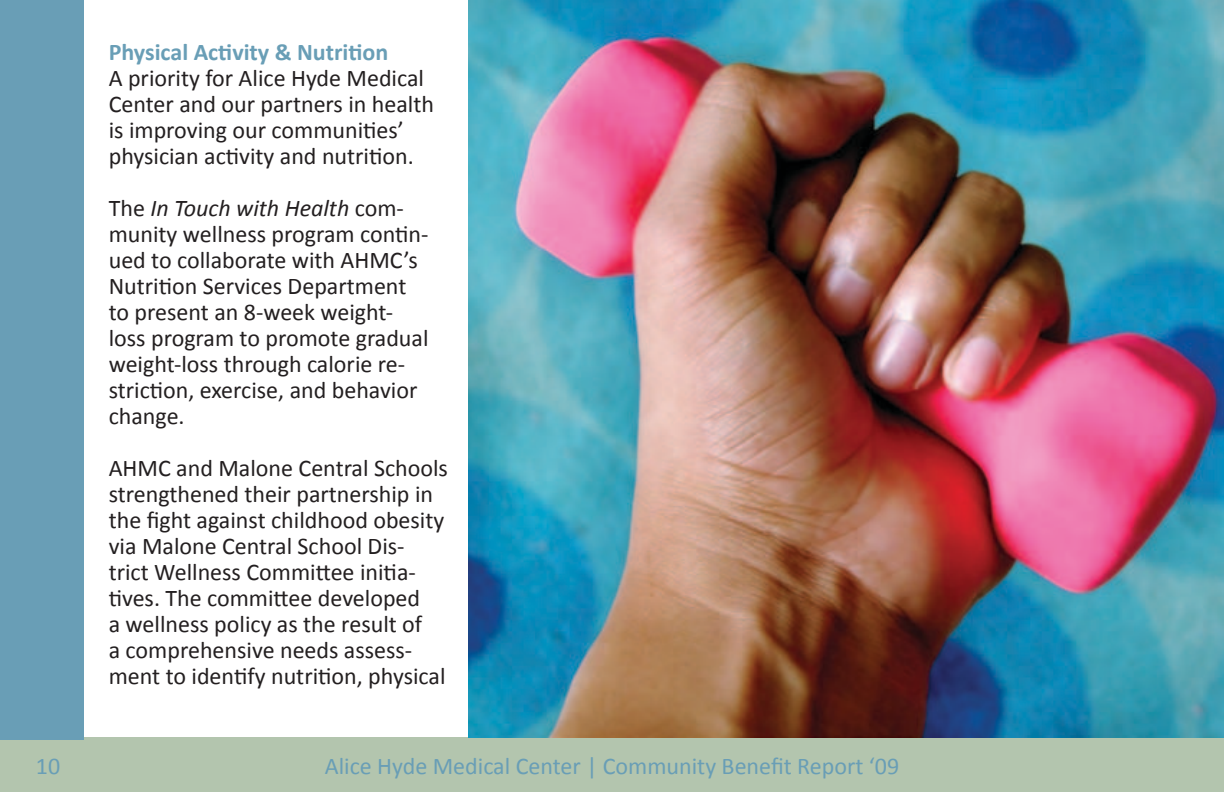
<style>
.page{position:relative;width:1224px;height:792px;background:#fff}
.page>*{position:absolute;margin:0;border:0;box-sizing:border-box;transform-origin:0 0}
.t1{font:24px/26px "Calibri";color:#231f20}
.t2{font:24px "Calibri";color:#699eb6}
.t3{font:700 24px "Calibri";color:#699eb6}
.s1{font-style:italic}
</style>
<div class="page">
<div style="left:0;top:737px;width:1224px;height:55px;background:#b3c5ae"></div>
<div style="left:0;top:0;width:84px;height:739px;background:#699eb6"></div>
<img style="left:468px;top:0;width:756px;height:737px">
<p class="t3" style="left:109px;top:37px;width:281px">Physical Activity &amp; Nutrition</p>
<p class="t1" style="left:109px;top:64px;width:327px">A priority for Alice Hyde Medical Center and our partners in health is improving our communities’ physician activity and nutrition.</p>
<p class="t1" style="left:109px;top:194px;width:321px">The <span class="s1">In Touch with Health</span> com&shy;munity wellness program contin&shy;ued to collaborate with AHMC’s<br>Nutrition Services Department to present an 8-week weight&shy;loss program to promote gradual weight-loss through calorie re&shy;striction, exercise, and behavior change.</p>
<p class="t1" style="left:109px;top:454px;width:341px">AHMC and Malone Central Schools strengthened their partnership in the fight against childhood obesity via Malone Central School Dis&shy;trict Wellness Committee initia&shy;tives. The committee developed<br>a wellness policy as the result of<br>a comprehensive needs assess&shy;ment to identify nutrition, physical</p>
<p class="t2" style="left:36px;top:751px;width:26px">10</p>
<p class="t2" style="left:325px;top:751px;width:576px">Alice Hyde Medical Center | Community Benefit Report ‘09</p>
</div>
